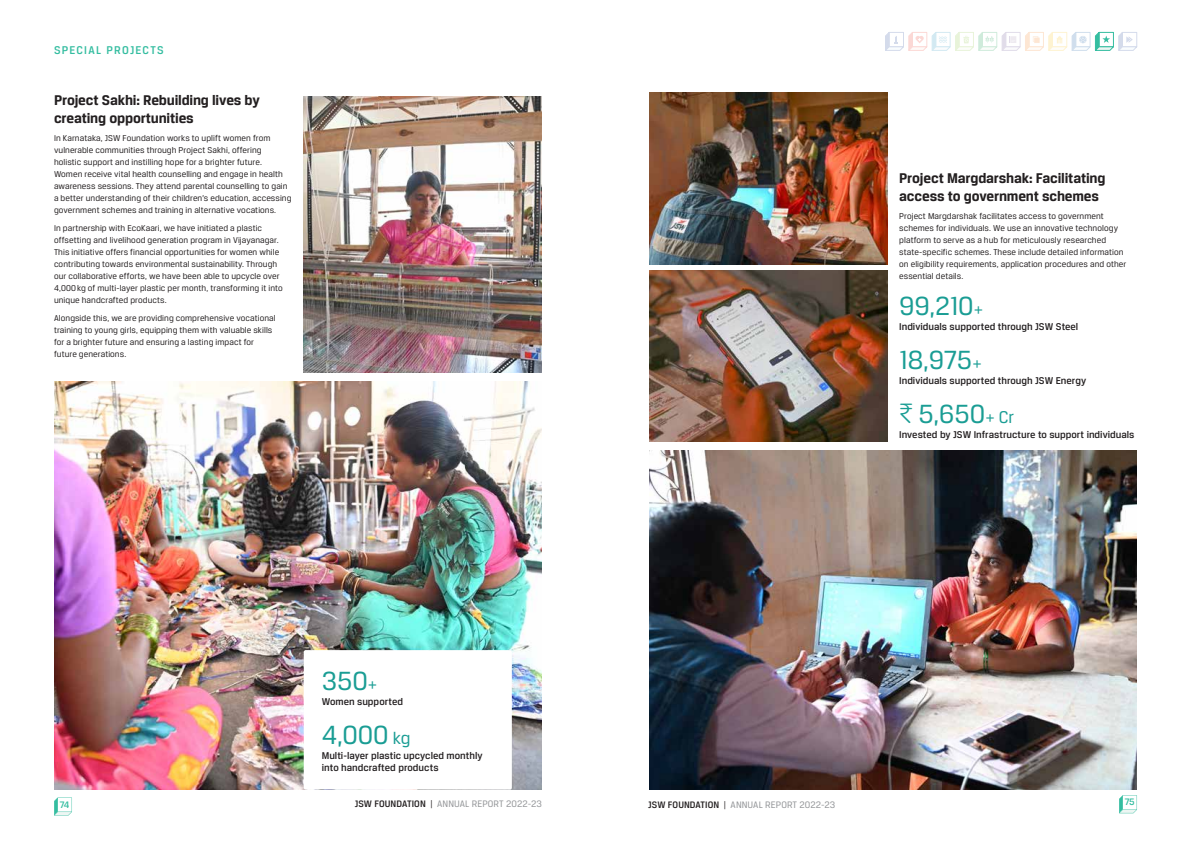
<style>
.page{position:relative;width:1191px;height:842px;background:#fff}
.page>*{position:absolute;margin:0;border:0;box-sizing:border-box;transform-origin:0 0}
.CallOut-2{font:28px "Breuer Text";letter-spacing:-.005em;color:#1a9d94}
.Headline__Level_3__BLACK{font:700 15px/18px "Breuer Text";letter-spacing:-.01em;color:#231f20}
.Functional_Head_for_agriculture{font:500 12px "Breuer Text";letter-spacing:.1em;color:#34bda0}
.callout_description{font:500 10.5px/12px "Breuer Text";color:#231f20}
.t1{font:10px "Breuer Text";letter-spacing:.01em;color:#939598}
.t2{font:500 10px "Breuer Text";color:#34bda0}
.Body_Copy{font:9px/12px "Breuer Text";letter-spacing:.005em;color:#231f20}
.s1{font-size:18.2px}
.s2{font-family:"ITF Rupee"}
.s3{font-weight:500;color:#231f20}
.s4{color:#231f20}
</style>
<div class="page">
<img style="left:304px;top:96px;width:237px;height:276px">
<img style="left:54px;top:381px;width:487px;height:408px">
<img style="left:649px;top:450px;width:488px;height:339px">
<div style="left:304px;top:650px;width:208px;height:140px;background:#fff;border-radius:2px"></div>
<img style="left:649px;top:270px;width:238px;height:171px">
<img style="left:649px;top:93px;width:238px;height:171px">
<svg style="left:885px;top:31px;width:252px;height:20px"></svg>
<svg style="left:54px;top:797px;width:18px;height:18px"></svg>
<svg style="left:1119px;top:795px;width:18px;height:18px"></svg>
<p class="Functional_Head_for_agriculture" style="left:54px;top:43px;width:111px">SPECIAL PROJECTS</p>
<p class="Headline__Level_3__BLACK" style="left:54px;top:91px;width:207px">Project Sakhi: Rebuilding lives by creating opportunities</p>
<p class="Body_Copy" style="left:54px;top:132px;width:239px">In Karnataka, JSW Foundation works to uplift women from vulnerable communities through Project Sakhi, offering<br>holistic support and instilling hope for a brighter future.<br>Women receive vital health counselling and engage in health awareness sessions. They attend parental counselling to gain a better understanding of their children’s education, accessing government schemes and training in alternative vocations.</p>
<p class="Body_Copy" style="left:54px;top:222px;width:230px">In partnership with EcoKaari, we have initiated a plastic offsetting and livelihood generation program in Vijayanagar.<br>This initiative offers financial opportunities for women while contributing towards environmental sustainability. Through our collaborative efforts, we have been able to upcycle over 4,000 kg of multi-layer plastic per month, transforming it into unique handcrafted products.</p>
<p class="Body_Copy" style="left:54px;top:312px;width:223px">Alongside this, we are providing comprehensive vocational training to young girls, equipping them with valuable skills for a brighter future and ensuring a lasting impact for future generations.</p>
<p class="CallOut-2" style="left:322px;top:665px;width:57px">350<span class="s1">+</span></p>
<p class="callout_description" style="left:322px;top:695px;width:83px">Women supported</p>
<p class="CallOut-2" style="left:322px;top:719px;width:90px">4,000 <span class="s1">kg</span></p>
<p class="callout_description" style="left:322px;top:749px;width:162px">Multi-layer plastic upcycled monthly into handcrafted products</p>
<p class="Headline__Level_3__BLACK" style="left:899px;top:169px;width:208px">Project Margdarshak: Facilitating access to government schemes</p>
<p class="Body_Copy" style="left:899px;top:210px;width:229px">Project Margdarshak facilitates access to government schemes for individuals. We use an innovative technology platform to serve as a hub for meticulously researched state-specific schemes. These include detailed information on eligibility requirements, application procedures and other essential details.</p>
<p class="CallOut-2" style="left:899px;top:290px;width:86px">99,210<span class="s1">+</span></p>
<p class="callout_description" style="left:899px;top:320px;width:181px">Individuals supported through JSW Steel</p>
<p class="CallOut-2" style="left:899px;top:344px;width:84px">18,975<span class="s1">+</span></p>
<p class="callout_description" style="left:899px;top:374px;width:188px">Individuals supported through JSW Energy</p>
<p class="CallOut-2" style="left:899px;top:398px;width:117px"><span class="s2">C</span> 5,650<span class="s1">+ Cr</span></p>
<p class="callout_description" style="left:899px;top:428px;width:237px">Invested by JSW Infrastructure to support individuals</p>
<p class="t2" style="left:60px;top:799px;width:11px">74</p>
<p class="t1" style="left:355px;top:798px;width:189px"><span class="s3">JSW FOUNDATION</span> <span class="s4">|</span> ANNUAL REPORT 2022-23</p>
<p class="t1" style="left:648px;top:799px;width:189px"><span class="s3">JSW FOUNDATION</span> <span class="s4">|</span> ANNUAL REPORT 2022-23</p>
<p class="t2" style="left:1124px;top:796px;width:12px">75</p>
</div>
